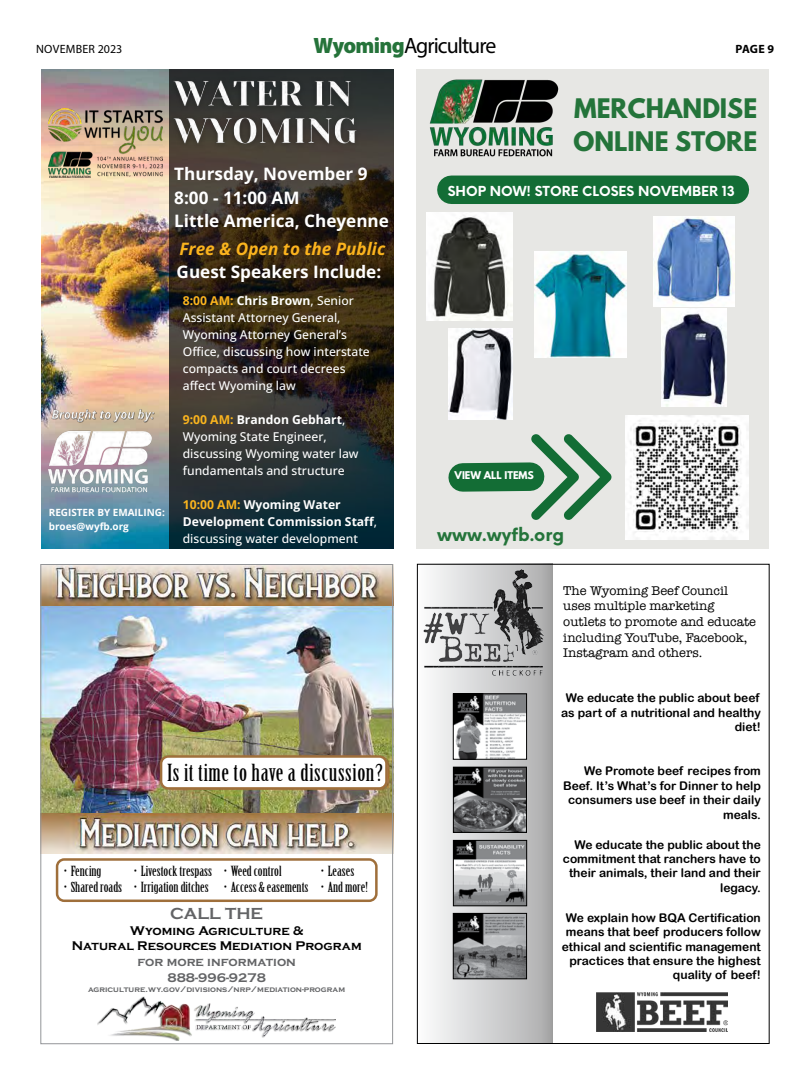
<style>
.page{position:relative;width:810px;height:1080px;background:#fff}
.page>*{position:absolute;margin:0;border:0;box-sizing:border-box;transform-origin:0 0}
.t1{font:700 23.9px/33px "League Spartan";color:#24743a}
.t2{font:23px "Birch Std";letter-spacing:.02em;color:#000;scale:1.21 1}
.t3{font:22.3px "Myriad Pro";letter-spacing:-.045em;color:#000}
.t4{font:700 17.7px "Neue Einstellung";color:#24743a}
.t5{font:700 17.1px/23.9px "Open Sans";color:#fff}
.t6{font:italic 700 17.1px "Open Sans";color:#fbb41e}
.t7{font:700 16.6px "Copperplate";color:#636466}
.t8{font:13.7px "Birch Std";color:#000;scale:1.21 1}
.t9{font:700 13.5px "Neue Einstellung";color:#fff}
.t10{font:13px/15.6px "American Typewriter";color:#000}
.t11{font:700 13px/15.6px "Copperplate";color:#000;text-align:center}
.t12{font:700 13px/15.6px "Copperplate";color:#636466;text-align:center}
.t13{font:500 12.2px/17px "Open Sans";color:#fff}
.t14{font:700 12.2px/17px "Open Sans";color:#fff}
.t15{font:12px/14.4px "Arial Rounded MT Bold";color:#000;text-align:right}
.t16{font:12px "Myriad Pro";letter-spacing:.02em;color:#000}
.t17{font:700 12px "Myriad Pro";color:#000}
.t18{font:700 9.9px/13.8px "Open Sans";color:#fff}
.t19{font:700 9.5px "League Spartan";color:#fff}
.t20{font:700 8.3px "Copperplate";color:#636466}
.s1{font-weight:900;color:#25733a}
.s2{font-weight:700;color:#fbb41e}
.s3{font-weight:700}
.s4{color:#fbb41e}
.s5{font-weight:500}
</style>
<div class="page">
<img style="left:42px;top:566px;width:349px;height:287px">
<div style="left:56px;top:858px;width:322px;height:44px;border:2px solid #9f6f3b;border-radius:7px"></div>
<div style="left:161px;top:756px;width:225px;height:32px;background:#fff;border-radius:7px"></div>
<div style="left:160px;top:755px;width:228px;height:35px;border:2px solid #9f6f3b;border-radius:7px"></div>
<img style="left:98px;top:997px;width:238px;height:43px">
<div style="left:417px;top:564px;width:135px;height:480px;background:linear-gradient(to right,#fcfdfd,#a9a9aa)"></div>
<img style="left:596px;top:993px;width:132px;height:39px">
<img style="left:455px;top:842px;width:70px;height:62px">
<div style="left:453px;top:840px;width:74px;height:66px;border:1px solid #000"></div>
<img style="left:455px;top:915px;width:70px;height:62px">
<div style="left:453px;top:913px;width:74px;height:66px;border:1px solid #000"></div>
<img style="left:455px;top:695px;width:70px;height:63px">
<div style="left:453px;top:693px;width:74px;height:67px;border:1px solid #000"></div>
<img style="left:455px;top:769px;width:70px;height:62px">
<div style="left:453px;top:767px;width:74px;height:66px;border:1px solid #000"></div>
<img style="left:423px;top:569px;width:122px;height:120px">
<img style="left:41px;top:69px;width:128px;height:480px">
<svg style="left:169px;top:69px;width:225px;height:480px;background:#2e2c25"></svg>
<img style="left:48px;top:109px;width:114px;height:69px">
<img style="left:47px;top:428px;width:108px;height:66px">
<img style="left:165px;top:72px;width:201px;height:81px">
<img style="left:51px;top:406px;width:105px;height:17px">
<div style="left:417px;top:69px;width:352px;height:480px;background:#e7e7e4"></div>
<div style="left:451px;top:176px;width:284px;height:28px;background:#136d35"></div>
<img style="left:429px;top:79px;width:130px;height:78px">
<img style="left:625px;top:416px;width:124px;height:123px">
<svg style="left:448px;top:434px;width:164px;height:86px"></svg>
<img style="left:427px;top:212px;width:86px;height:108px">
<img style="left:654px;top:217px;width:80px;height:89px">
<img style="left:662px;top:309px;width:65px;height:97px">
<img style="left:448px;top:328px;width:65px;height:92px">
<img style="left:535px;top:252px;width:91px;height:106px">
<p class="t16" style="left:36px;top:42px;width:88px">NOVEMBER 2023</p>
<h3 class="t3" style="left:314px;top:32px;width:184px"><span class="s1">Wyoming</span>Agriculture</h3>
<p class="t17" style="left:736px;top:41px;width:40px">PAGE 9</p>
<p class="t18" style="left:49px;top:505px;width:118px">REGISTER BY EMAILING: broes@wyfb.org</p>
<h3 class="t5" style="left:174px;top:161px;width:216px">Thursday, November 9<br>8:00 - 11:00 AM<br>Little America, Cheyenne</h3>
<h3 class="t5" style="left:177px;top:260px;width:206px">Guest Speakers Include:</h3>
<p class="t13" style="left:183px;top:292px;width:189px"><span class="s2">8:00 AM:</span> <span class="s3">Chris Brown</span>, Senior<br>Assistant Attorney General,<br>Wyoming Attorney General’s<br>Office, discussing how interstate compacts and court decrees affect Wyoming law</p>
<p class="t13" style="left:183px;top:411px;width:177px"><span class="s2">9:00 AM:</span> <span class="s3">Brandon Gebhart</span>,<br>Wyoming State Engineer, discussing Wyoming water law fundamentals and structure</p>
<p class="t14" style="left:183px;top:496px;width:196px"><span class="s4">10:00 AM:</span> Wyoming Water<br>Development Commission Staff<span class="s5">, discussing water development</span></p>
<h3 class="t6" style="left:179px;top:237px;width:207px">Free &amp; Open to the Public</h3>
<h2 class="t2" style="left:167px;top:759px;width:180px">Is it time to have a discussion?</h2>
<p class="t8" style="left:64px;top:863px;width:33px">• Fencing</p>
<p class="t8" style="left:64px;top:880px;width:50px">• Shared roads</p>
<p class="t8" style="left:134px;top:863px;width:66px">• Livestock trespass</p>
<p class="t8" style="left:134px;top:880px;width:63px">• Irrigation ditches</p>
<p class="t8" style="left:224px;top:863px;width:49px">• Weed control</p>
<p class="t8" style="left:224px;top:880px;width:71px">• Access &amp; easements</p>
<p class="t8" style="left:321px;top:863px;width:29px">• Leases</p>
<p class="t8" style="left:321px;top:880px;width:40px">• And more!</p>
<h3 class="t7" style="left:170px;top:904px;width:95px">CALL THE</h3>
<p class="t11" style="left:72px;top:923px;width:291px">Wyoming Agriculture &amp;<br>Natural Resources Mediation Program</p>
<p class="t12" style="left:137px;top:954px;width:160px">for more information<br>888-996-9278</p>
<p class="t20" style="left:88px;top:984px;width:258px">agriculture.wy.gov/divisions/nrp/mediation-program</p>
<h1 class="t1" style="left:573px;top:92px;width:185px">MERCHANDISE<br>ONLINE STORE</h1>
<p class="t9" style="left:448px;top:178px;width:289px">SHOP NOW! STORE CLOSES NOVEMBER 13</p>
<p class="t19" style="left:455px;top:468px;width:81px">VIEW ALL ITEMS</p>
<h3 class="t4" style="left:437px;top:519px;width:129px">www.wyfb.org</h3>
<p class="t10" style="left:563px;top:582px;width:194px">The Wyoming Beef Council uses multiple marketing outlets to promote and educate including YouTube, Facebook,<br>Instagram and others.</p>
<p class="t15" style="left:561px;top:691px;width:201px">We educate the public about beef as part of a nutritional and healthy diet!</p>
<p class="t15" style="left:563px;top:764px;width:199px">We Promote beef recipes from<br>Beef. It’s What’s for Dinner to help consumers use beef in their daily meals.</p>
<p class="t15" style="left:563px;top:837px;width:199px">We educate the public about the commitment that ranchers have to their animals, their land and their legacy.</p>
<p class="t15" style="left:562px;top:910px;width:201px">We explain how BQA Certification means that beef producers follow ethical and scientific management practices that ensure the highest quality of beef!</p>
</div>
